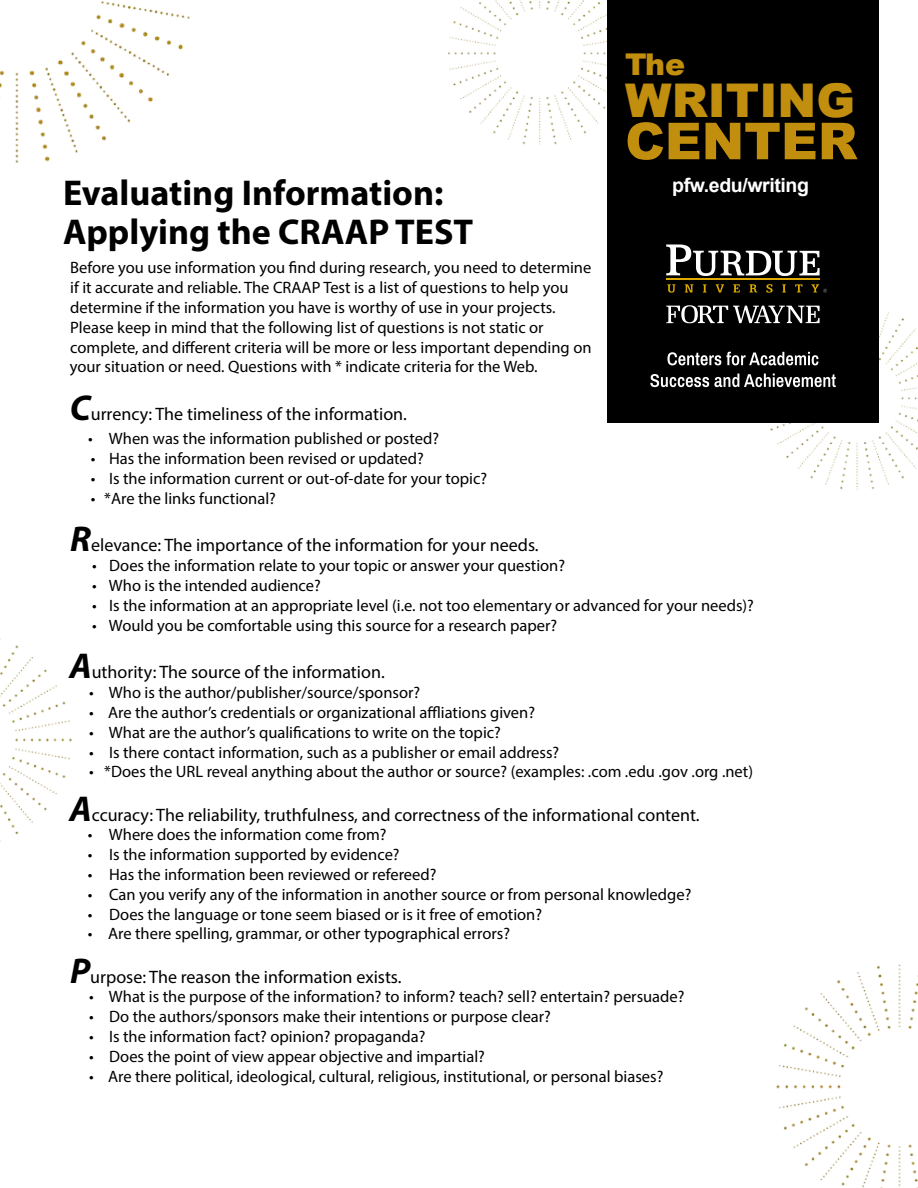
<style>
.page{position:relative;width:918px;height:1188px;background:#fff}
.page>*{position:absolute;margin:0;border:0;box-sizing:border-box;transform-origin:0 0}
.t1{font:900 51px "Arial";color:#c28e0e}
.t2{font:900 46.5px "Arial";color:#c28e0e}
.t3{font:700 36px/39px "Myriad Pro";color:#000}
.t4{font:900 30px "Arial";color:#c28e0e}
.t5{font:700 19.5px "Arial";letter-spacing:-.02em;color:#fff}
.t6{font:18px "Myriad Pro";color:#000}
.t7{font:16.5px/19.8px "Myriad Pro";color:#000}
.s1{font-weight:700;font-style:italic;font-size:36px}
</style>
<div class="page">
<img style="left:0;top:1px;width:190px;height:162px">
<img style="left:0;top:638px;width:72px;height:204px">
<img style="left:770px;top:312px;width:148px;height:178px">
<img style="left:448px;top:0;width:159px;height:145px">
<div style="left:607px;top:0;width:272px;height:423px;background:#000"></div>
<svg style="left:667px;top:352px;width:151px;height:13px"></svg>
<svg style="left:650px;top:374px;width:186px;height:13px"></svg>
<svg style="left:666px;top:305px;width:154px;height:18px"></svg>
<svg style="left:666px;top:244px;width:154px;height:32px"></svg>
<svg style="left:667px;top:284px;width:8px;height:9px"></svg>
<svg style="left:685px;top:284px;width:8px;height:8px"></svg>
<svg style="left:703px;top:284px;width:4px;height:8px"></svg>
<svg style="left:716px;top:284px;width:8px;height:9px"></svg>
<svg style="left:733px;top:284px;width:7px;height:8px"></svg>
<svg style="left:749px;top:284px;width:8px;height:8px"></svg>
<svg style="left:766px;top:284px;width:7px;height:9px"></svg>
<svg style="left:782px;top:284px;width:4px;height:8px"></svg>
<svg style="left:795px;top:284px;width:7px;height:8px"></svg>
<hr style="left:666px;top:279px;width:154px;height:1px;background:#dcaa00">
<svg style="left:811px;top:284px;width:16px;height:9px"></svg>
<img style="left:776px;top:965px;width:142px;height:223px">
<h3 class="t3" style="left:63px;top:172px;width:412px">Evaluating Information:<br>Applying the CRAAP TEST</h3>
<h3 class="t4" style="left:625px;top:43px;width:61px">The</h3>
<h2 class="t2" style="left:625px;top:67px;width:231px">WRITING</h2>
<h1 class="t1" style="left:625px;top:104px;width:234px">CENTER</h1>
<p class="t5" style="left:672px;top:172px;width:138px">pfw.edu/writing</p>
<p class="t7" style="left:70px;top:258px;width:523px">Before you use information you find during research, you need to determine if it accurate and reliable. The CRAAP Test is a list of questions to help you determine if the information you have is worthy of use in your projects.<br>Please keep in mind that the following list of questions is not static or complete, and different criteria will be more or less important depending on your situation or need. Questions with * indicate criteria for the Web.</p>
<p class="t6" style="left:70px;top:403px;width:339px"><span class="s1">C</span>urrency: The timeliness of the information.</p>
<p class="t7" style="left:88px;top:429px;width:352px">• When was the information published or posted?</p>
<p class="t7" style="left:91px;top:448px;width:335px">• Has the information been revised or updated?</p>
<p class="t7" style="left:91px;top:468px;width:398px">• Is the information current or out-of-date for your topic?</p>
<p class="t7" style="left:91px;top:488px;width:187px">• *Are the links functional?</p>
<p class="t6" style="left:70px;top:534px;width:470px"><span class="s1">R</span>elevance: The importance of the information for your needs.</p>
<p class="t7" style="left:92px;top:556px;width:474px">• Does the information relate to your topic or answer your question?</p>
<p class="t7" style="left:92px;top:575px;width:230px">• Who is the intended audience?</p>
<p class="t7" style="left:92px;top:595px;width:663px">• Is the information at an appropriate level (i.e. not too elementary or advanced for your needs)?</p>
<p class="t7" style="left:92px;top:615px;width:466px">• Would you be comfortable using this source for a research paper?</p>
<p class="t6" style="left:69px;top:661px;width:317px"><span class="s1">A</span>uthority: The source of the information.</p>
<p class="t7" style="left:89px;top:682px;width:332px">• Who is the author/publisher/source/sponsor?</p>
<p class="t7" style="left:89px;top:702px;width:447px">• Are the author’s credentials or organizational affliations given?</p>
<p class="t7" style="left:89px;top:722px;width:413px">• What are the author’s qualifications to write on the topic?</p>
<p class="t7" style="left:89px;top:742px;width:472px">• Is there contact information, such as a publisher or email address?</p>
<p class="t7" style="left:89px;top:762px;width:665px">• *Does the URL reveal anything about the author or source? (examples: .com .edu .gov .org .net)</p>
<p class="t6" style="left:69px;top:803px;width:632px"><span class="s1">A</span>ccuracy: The reliability, truthfulness, and correctness of the informational content.</p>
<p class="t7" style="left:88px;top:825px;width:300px">• Where does the information come from?</p>
<p class="t7" style="left:88px;top:844px;width:313px">• Is the information supported by evidence?</p>
<p class="t7" style="left:88px;top:864px;width:350px">• Has the information been reviewed or refereed?</p>
<p class="t7" style="left:88px;top:884px;width:605px">• Can you verify any of the information in another source or from personal knowledge?</p>
<p class="t7" style="left:88px;top:904px;width:456px">• Does the language or tone seem biased or is it free of emotion?</p>
<p class="t7" style="left:88px;top:924px;width:424px">• Are there spelling, grammar, or other typographical errors?</p>
<p class="t6" style="left:70px;top:965px;width:333px"><span class="s1">P</span>urpose: The reason the information exists.</p>
<p class="t7" style="left:89px;top:987px;width:597px">• What is the purpose of the information? to inform? teach? sell? entertain? persuade?</p>
<p class="t7" style="left:89px;top:1006px;width:463px">• Do the authors/sponsors make their intentions or purpose clear?</p>
<p class="t7" style="left:89px;top:1026px;width:338px">• Is the information fact? opinion? propaganda?</p>
<p class="t7" style="left:89px;top:1046px;width:397px">• Does the point of view appear objective and impartial?</p>
<p class="t7" style="left:89px;top:1066px;width:576px">• Are there political, ideological, cultural, religious, institutional, or personal biases?</p>
</div>
